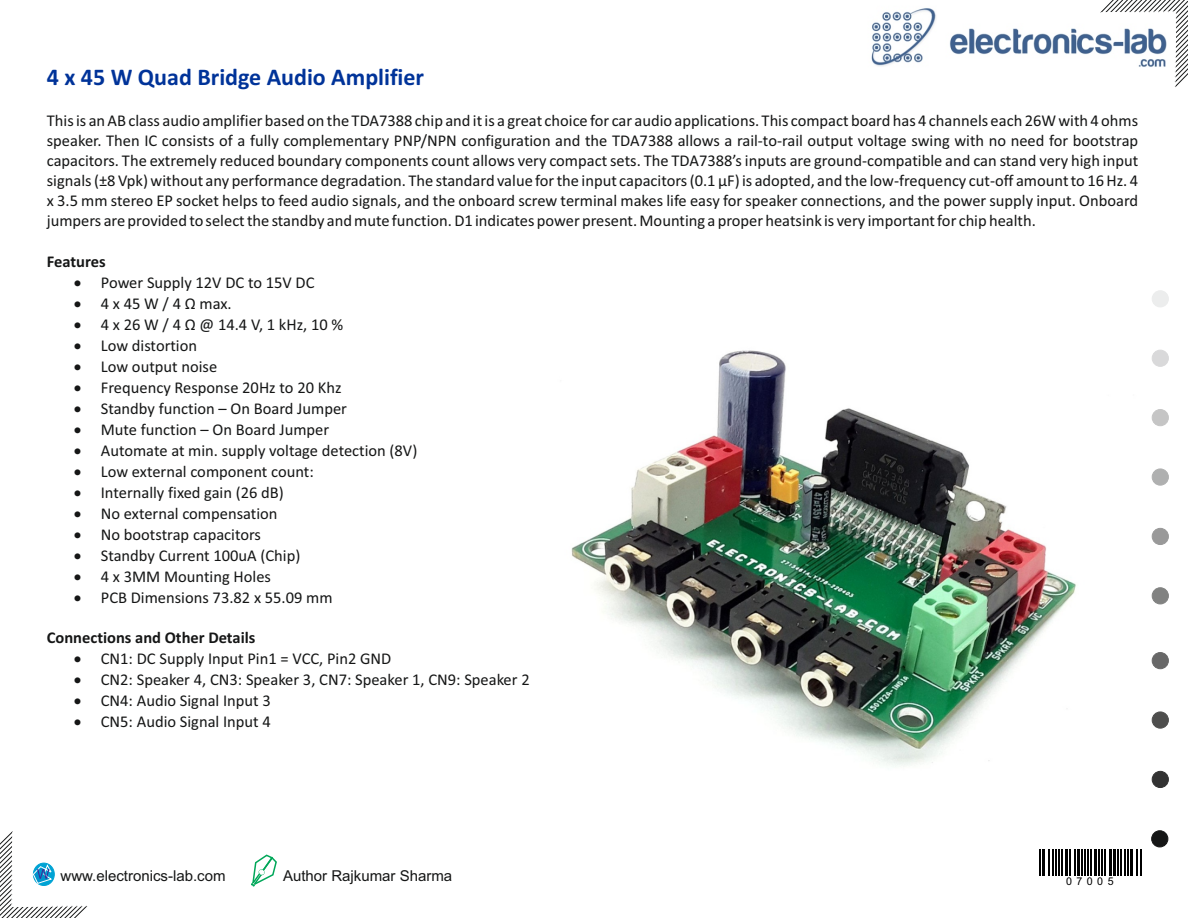
<style>
.page{position:relative;width:1188px;height:918px;background:#fff}
.page>*{position:absolute;margin:0;border:0;box-sizing:border-box;transform-origin:0 0}
.t1{font:700 24px "Calibri";color:#039}
.t2{font:16.5px/20.1px "Calibri";color:#151616;text-align:justify}
.t3{font:700 16.5px "Calibri";color:#151616}
.t4{font:15px "Arial";color:#151616}
.t5{font:10.65px "Arial";letter-spacing:.42em;color:#000}
</style>
<div class="page">
<img style="left:871px;top:8px;width:229px;height:58px">
<svg style="left:1040px;top:849px;width:1px;height:27px"></svg>
<hr style="left:1043px;top:849px;width:2px;height:27px;background:#000">
<svg style="left:1048px;top:849px;width:14px;height:27px"></svg>
<hr style="left:1066px;top:849px;width:2px;height:27px;background:#000">
<svg style="left:1070px;top:849px;width:5px;height:27px"></svg>
<hr style="left:1077px;top:849px;width:3px;height:27px;background:#000">
<hr style="left:1081px;top:849px;width:2px;height:27px;background:#000">
<svg style="left:1084px;top:849px;width:7px;height:27px"></svg>
<hr style="left:1094px;top:849px;width:3px;height:27px;background:#000">
<svg style="left:1099px;top:849px;width:4px;height:27px"></svg>
<hr style="left:1104px;top:849px;width:2px;height:27px;background:#000">
<hr style="left:1109px;top:849px;width:2px;height:27px;background:#000">
<hr style="left:1113px;top:849px;width:3px;height:27px;background:#000">
<svg style="left:1117px;top:849px;width:12px;height:27px"></svg>
<hr style="left:1130px;top:849px;width:3px;height:27px;background:#000">
<svg style="left:1136px;top:849px;width:6px;height:27px"></svg>
<div style="left:1152px;top:652px;width:17px;height:17px;background:#686868;border:1px solid #686868;border-radius:50%"></div>
<div style="left:1152px;top:712px;width:17px;height:16px;background:#4e4e4d;border:1px solid #4e4e4d;border-radius:50%"></div>
<div style="left:1152px;top:771px;width:17px;height:17px;background:#323232;border:1px solid #323232;border-radius:50%"></div>
<div style="left:1152px;top:831px;width:16px;height:16px;background:#151616;border:1px solid #151616;border-radius:50%"></div>
<div style="left:1152px;top:409px;width:17px;height:17px;background:#c5c5c5;border:1px solid #c5c5c5;border-radius:50%"></div>
<div style="left:1152px;top:469px;width:17px;height:16px;background:#afb0b0;border:1px solid #afb0b0;border-radius:50%"></div>
<div style="left:1152px;top:528px;width:17px;height:17px;background:#999;border:1px solid #999;border-radius:50%"></div>
<div style="left:1152px;top:588px;width:17px;height:16px;background:#818281;border:1px solid #818281;border-radius:50%"></div>
<div style="left:1152px;top:291px;width:17px;height:16px;background:#eceded;border:1px solid #eceded;border-radius:50%"></div>
<div style="left:1152px;top:350px;width:17px;height:17px;background:#d9d9da;border:1px solid #d9d9da;border-radius:50%"></div>
<svg style="left:1100px;top:0;width:88px;height:87px"></svg>
<svg style="left:0;top:831px;width:88px;height:87px"></svg>
<svg style="left:251px;top:854px;width:26px;height:33px"></svg>
<img style="left:571px;top:350px;width:505px;height:417px">
<h1 class="t1" style="left:47px;top:67px;width:379px">4 x 45 W Quad Bridge Audio Amplifier</h1>
<p class="t2" style="left:47px;top:111px;width:1093px">This is an AB class audio amplifier based on the TDA7388 chip and it is a great choice for car audio applications. This compact board has 4 channels each 26W with 4 ohms speaker. Then IC consists of a fully complementary PNP/NPN configuration and the TDA7388 allows a rail-to-rail output voltage swing with no need for bootstrap capacitors. The extremely reduced boundary components count allows very compact sets. The TDA7388’s inputs are ground-compatible and can stand very high input signals (±8 Vpk) without any performance degradation. The standard value for the input capacitors (0.1 µF) is adopted, and the low-frequency cut-off amount to 16 Hz. 4 x 3.5 mm stereo EP socket helps to feed audio signals, and the onboard screw terminal makes life easy for speaker connections, and the power supply input. Onboard jumpers are provided to select the standby and mute function. D1 indicates power present. Mounting a proper heatsink is very important for chip health.</p>
<p class="t3" style="left:47px;top:254px;width:60px">Features</p>
<p class="t2" style="left:74px;top:273px;width:242px">• Power Supply 12V DC to 15V DC</p>
<p class="t2" style="left:74px;top:295px;width:159px">• 4 x 45 W / 4 Ω max.</p>
<p class="t2" style="left:74px;top:316px;width:271px">• 4 x 26 W / 4 Ω @ 14.4 V, 1 kHz, 10 %</p>
<p class="t2" style="left:74px;top:337px;width:125px">• Low distortion</p>
<p class="t2" style="left:74px;top:358px;width:145px">• Low output noise</p>
<p class="t2" style="left:74px;top:379px;width:269px">• Frequency Response 20Hz to 20 Khz</p>
<p class="t2" style="left:74px;top:400px;width:275px">• Standby function – On Board Jumper</p>
<p class="t2" style="left:74px;top:421px;width:257px">• Mute function – On Board Jumper</p>
<p class="t2" style="left:74px;top:442px;width:345px">• Automate at min. supply voltage detection (8V)</p>
<p class="t2" style="left:74px;top:463px;width:242px">• Low external component count:</p>
<p class="t2" style="left:74px;top:484px;width:212px">• Internally fixed gain (26 dB)</p>
<p class="t2" style="left:74px;top:505px;width:205px">• No external compensation</p>
<p class="t2" style="left:74px;top:526px;width:189px">• No bootstrap capacitors</p>
<p class="t2" style="left:74px;top:547px;width:228px">• Standby Current 100uA (Chip)</p>
<p class="t2" style="left:74px;top:568px;width:199px">• 4 x 3MM Mounting Holes</p>
<p class="t2" style="left:74px;top:589px;width:260px">• PCB Dimensions 73.82 x 55.09 mm</p>
<p class="t3" style="left:47px;top:631px;width:210px">Connections and Other Details</p>
<p class="t2" style="left:74px;top:650px;width:319px">• CN1: DC Supply Input Pin1 = VCC, Pin2 GND</p>
<p class="t2" style="left:74px;top:671px;width:457px">• CN2: Speaker 4, CN3: Speaker 3, CN7: Speaker 1, CN9: Speaker 2</p>
<p class="t2" style="left:74px;top:692px;width:199px">• CN4: Audio Signal Input 3</p>
<p class="t2" style="left:74px;top:713px;width:199px">• CN5: Audio Signal Input 4</p>
<p class="t4" style="left:61px;top:870px;width:167px">www.electronics-lab.com</p>
<p class="t4" style="left:283px;top:870px;width:171px">Author Rajkumar Sharma</p>
<p class="t5" style="left:1066px;top:878px;width:49px">07005</p>
</div>
